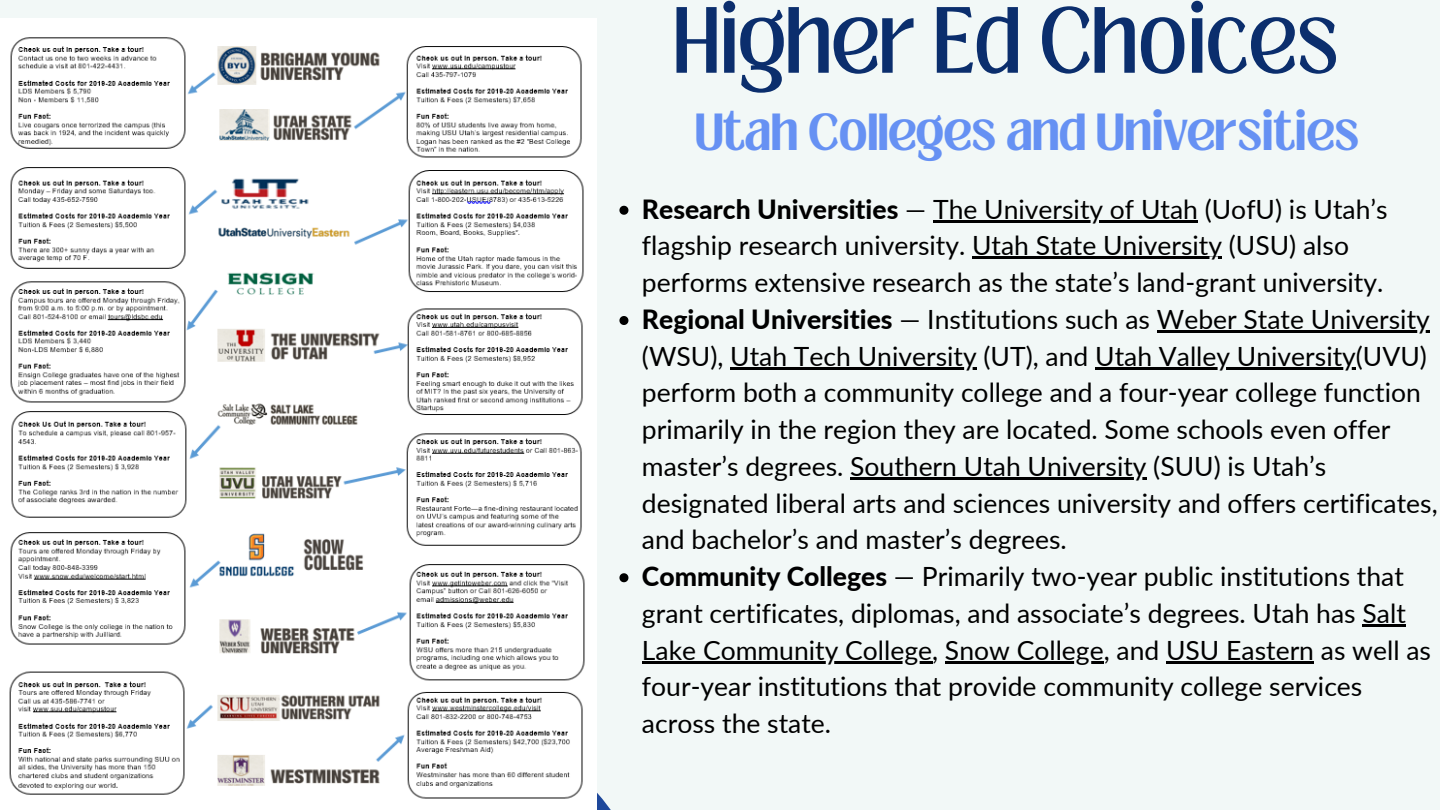
<style>
.page{position:relative;width:1440px;height:810px;background:#f2f8f7}
.page>*{position:absolute;margin:0;border:0;box-sizing:border-box;transform-origin:0 0}
.t1{font:72px "Loubag";color:#0b2e6d}
.t2{font:700 40px "Loubag";color:#6691f3}
.t3{font:26.5px/36.8px "Lato";color:#000}
.s1{font-weight:800}
</style>
<div class="page">
<svg style="left:619px;top:206px;width:9px;height:9px"></svg>
<hr style="left:933px;top:220px;width:265px;height:2px;background:#000">
<hr style="left:972px;top:257px;width:250px;height:2px;background:#000">
<svg style="left:619px;top:316px;width:9px;height:9px"></svg>
<hr style="left:1157px;top:330px;width:273px;height:3px;background:#000">
<hr style="left:730px;top:367px;width:247px;height:2px;background:#000">
<hr style="left:1095px;top:367px;width:247px;height:2px;background:#000">
<svg style="left:1342px;top:367px;width:14px;height:2px"></svg>
<hr style="left:850px;top:477px;width:297px;height:3px;background:#000">
<svg style="left:619px;top:573px;width:9px;height:9px"></svg>
<hr style="left:1363px;top:624px;width:43px;height:3px;background:#000">
<hr style="left:642px;top:661px;width:290px;height:2px;background:#000">
<hr style="left:945px;top:661px;width:159px;height:2px;background:#000">
<hr style="left:1166px;top:661px;width:148px;height:2px;background:#000">
<img style="left:0;top:18px;width:597px;height:792px">
<p class="t1" style="left:673px;top:-17px;width:666px">Higher Ed Choices</p>
<p class="t2" style="left:695px;top:100px;width:665px">Utah Colleges and Universities</p>
<p class="t3" style="left:642px;top:190px;width:747px"><span class="s1">Research Universities</span> — The University of Utah (UofU) is Utah’s flagship research university. Utah State University (USU) also performs extensive research as the state’s land-grant university.</p>
<p class="t3" style="left:642px;top:300px;width:797px"><span class="s1">Regional Universities</span> — Institutions such as Weber State University (WSU), Utah Tech University (UT), and Utah Valley University(UVU) perform both a community college and a four-year college function primarily in the region they are located. Some schools even offer master’s degrees. Southern Utah University (SUU) is Utah’s designated liberal arts and sciences university and offers certificates, and bachelor’s and master’s degrees.</p>
<p class="t3" style="left:642px;top:557px;width:791px"><span class="s1">Community Colleges</span> — Primarily two-year public institutions that grant certificates, diplomas, and associate’s degrees. Utah has Salt Lake Community College, Snow College, and USU Eastern as well as four-year institutions that provide community college services across the state.</p>
</div>
